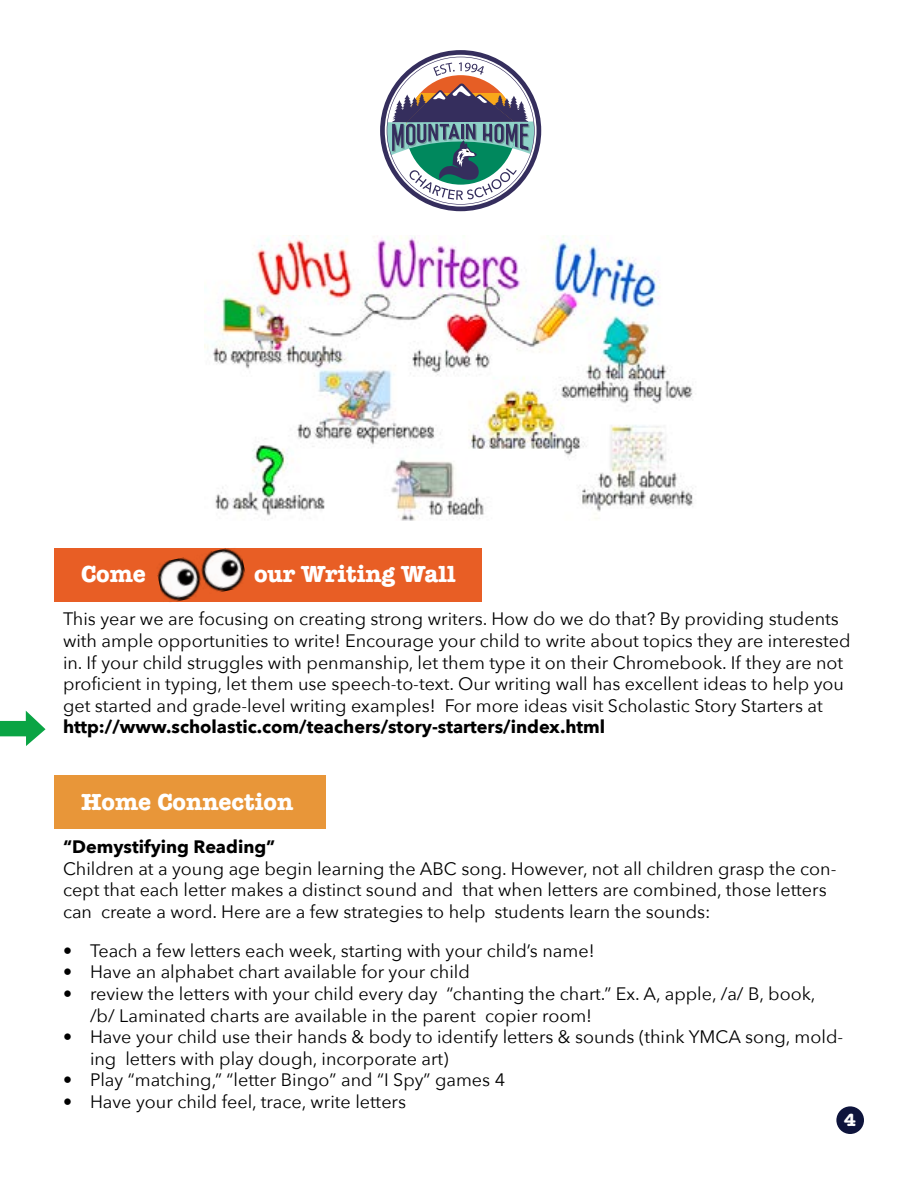
<style>
.page{position:relative;width:918px;height:1188px;background:#fff}
.page>*{position:absolute;margin:0;border:0;box-sizing:border-box;transform-origin:0 0}
.t1{font:700 24px "American Typewriter";color:#fff}
.t2{font:18px/21.6px "Avenir Next";color:#000}
.t3{font:700 18px "Avenir Next";color:#000}
.t4{font:700 18px "American Typewriter";color:#fff}
</style>
<div class="page">
<div style="left:54px;top:775px;width:271px;height:54px;background:#e89639"></div>
<svg style="left:380px;top:50px;width:161px;height:161px"></svg>
<div style="left:836px;top:1106px;width:28px;height:28px;background:#0e143c;border-radius:50%"></div>
<div style="left:54px;top:548px;width:428px;height:54px;background:#e85e25"></div>
<img style="left:157px;top:548px;width:88px;height:54px">
<img style="left:205px;top:236px;width:488px;height:284px">
<svg style="left:0;top:711px;width:46px;height:35px"></svg>
<h1 class="t1" style="left:81px;top:553px;width:67px">Come</h1>
<h1 class="t1" style="left:254px;top:553px;width:203px">our Writing Wall</h1>
<p class="t2" style="left:63px;top:608px;width:789px">This year we are focusing on creating strong writers. How do we do that? By providing students with ample opportunities to write! Encourage your child to write about topics they are interested in. If your child struggles with penmanship, let them type it on their Chromebook. If they are not proficient in typing, let them use speech-to-text. Our writing wall has excellent ideas to help you get started and grade-level writing examples! For more ideas visit Scholastic Story Starters at</p>
<p class="t3" style="left:63px;top:711px;width:544px">http://www.scholastic.com/teachers/story-starters/index.html</p>
<h1 class="t1" style="left:81px;top:781px;width:214px">Home Connection</h1>
<p class="t3" style="left:63px;top:831px;width:214px">“Demystifying Reading”</p>
<p class="t2" style="left:63px;top:857px;width:775px">Children at a young age begin learning the ABC song. However, not all children grasp the con&shy;cept that each letter makes a distinct sound and that when letters are combined, those letters can create a word. Here are a few strategies to help students learn the sounds:</p>
<p class="t2" style="left:63px;top:939px;width:533px">• Teach a few letters each week, starting with your child’s name!</p>
<p class="t2" style="left:63px;top:961px;width:408px">• Have an alphabet chart available for your child</p>
<p class="t2" style="left:90px;top:982px;width:727px;text-indent:-27px">• review the letters with your child every day “chanting the chart.” Ex. A, apple, /a/ B, book, /b/ Laminated charts are available in the parent copier room!</p>
<p class="t2" style="left:90px;top:1025px;width:755px;text-indent:-27px">• Have your child use their hands &amp; body to identify letters &amp; sounds (think YMCA song, mold&shy;ing letters with play dough, incorporate art)</p>
<p class="t2" style="left:63px;top:1069px;width:444px">• Play “matching,” “letter Bingo” and “I Spy” games 4</p>
<p class="t2" style="left:63px;top:1090px;width:345px">• Have your child feel, trace, write letters</p>
<p class="t4" style="left:844px;top:1105px;width:13px">4</p>
</div>
